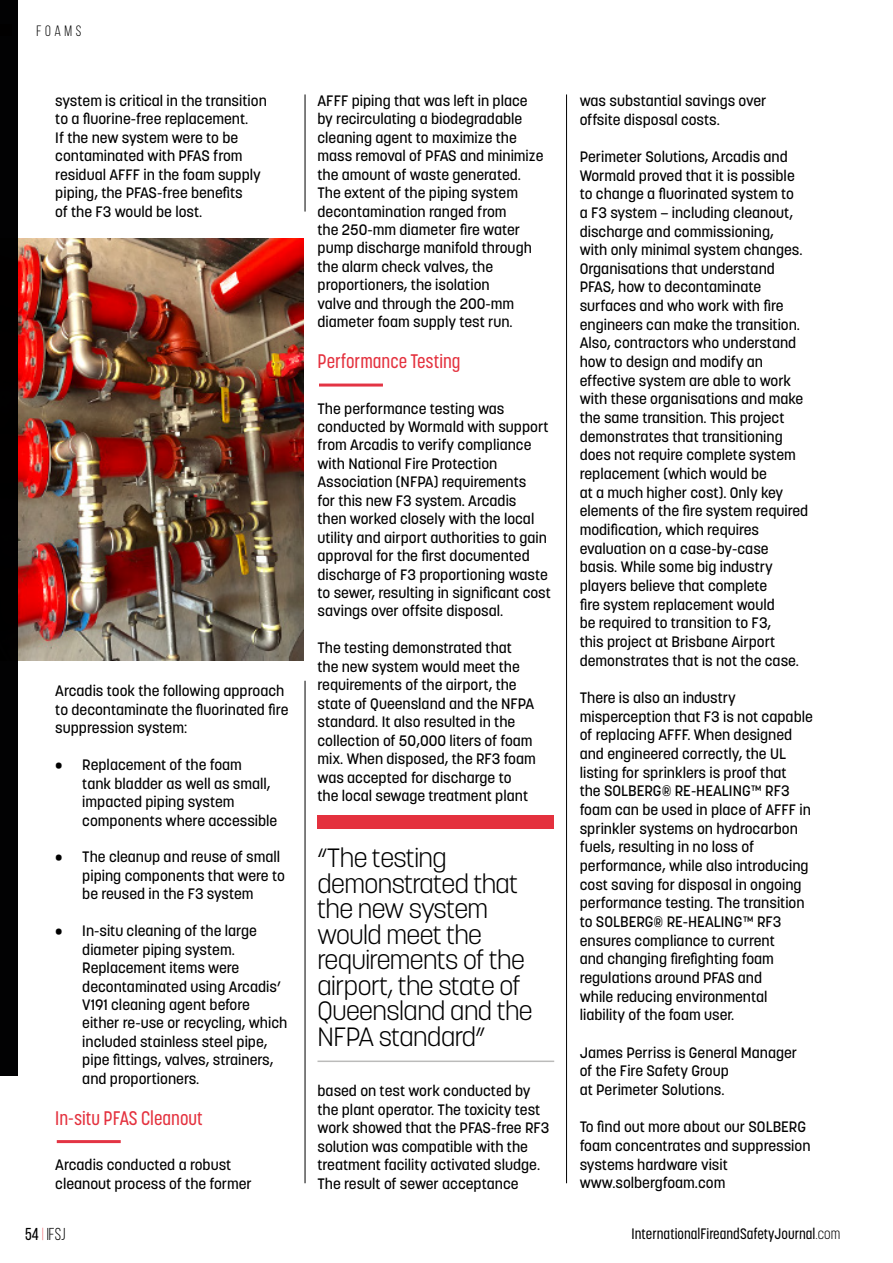
<style>
.page{position:relative;width:893px;height:1263px;background:#fff}
.page>*{position:absolute;margin:0;border:0;box-sizing:border-box;transform-origin:0 0}
.t1{font:300 26.25px/25.5px "Korolev";letter-spacing:-.02em;color:#000}
.t2{font:500 19.5px "Korolev Condensed";color:#e4313e}
.t3{font:17.25px "Bebas Neue";color:#000}
.t4{font:500 15px/18.5px "Korolev";color:#000}
.t5{font:500 15px "Korolev Condensed";color:#000}
.t6{font:15px "Bebas Neue";letter-spacing:.24em;color:#000}
.s1{font-style:inherit}
.s2{font-weight:300;color:#e30613}
.s3{font-weight:300}
</style>
<div class="page">
<hr style="left:57px;top:1140px;width:64px;height:3px;background:#e33444">
<hr style="left:319px;top:384px;width:64px;height:3px;background:#e33444">
<img style="left:18px;top:238px;width:285px;height:422px">
<div style="left:0;top:0;width:18px;height:1076px;background:#020203"></div>
<hr style="left:566px;top:94px;width:1px;height:1089px;background:#000">
<hr style="left:305px;top:94px;width:1px;height:118px;background:#000">
<hr style="left:305px;top:681px;width:1px;height:502px;background:#000">
<hr style="left:317px;top:1060px;width:237px;height:2px;background:#bbbbba">
<div style="left:317px;top:816px;width:237px;height:13px;background:#e4313e"></div>
<p class="t6" style="left:37px;top:23px;width:46px">FOAMS</p>
<p class="t4" style="left:55px;top:91px;width:213px">system is critical in the transition to a fluorine-free replacement.<br>If the new system were to be contaminated with PFAS from residual AFFF in the foam supply piping, the PFAS-free benefits<br>of the F3 would be lost.</p>
<p class="t4" style="left:55px;top:682px;width:235px">Arcadis took the following approach to decontaminate the fluorinated fire suppression system:</p>
<p class="t4" style="left:82px;top:756px;width:197px;text-indent:-27px">• Replacement of the foam<br>tank bladder as well as small, impacted piping system components where accessible</p>
<p class="t4" style="left:82px;top:848px;width:204px;text-indent:-27px">• The cleanup and reuse of small piping components that were to be reused in the F3 system</p>
<p class="t4" style="left:82px;top:922px;width:206px;text-indent:-27px">• In-situ cleaning of the large diameter piping system.<br>Replacement items were decontaminated using Arcadis’<br>V191 cleaning agent before either re-use or recycling, which included stainless steel pipe, pipe fittings, valves, strainers, and proportioners.</p>
<h2 class="t2" style="left:55px;top:1106px;width:149px">In-situ PFAS Cleanout</h2>
<p class="t4" style="left:55px;top:1155px;width:198px">Arcadis conducted a robust cleanout process of the former</p>
<p class="t4" style="left:317px;top:91px;width:228px">AFFF piping that was left in place by recirculating a biodegradable cleaning agent to maximize the mass removal of PFAS and minimize the amount of waste generated.<br>The extent of the piping system decontamination ranged from<br>the 250-mm diameter fire water pump discharge manifold through the alarm check valves, the proportioners, the isolation<br>valve and through the 200-mm diameter foam supply test run.</p>
<h2 class="t2" style="left:317px;top:350px;width:145px">Performance Testing</h2>
<p class="t4" style="left:317px;top:399px;width:235px">The performance testing was conducted by Wormald with support from Arcadis to verify compliance with National Fire Protection Association (NFPA) requirements<br>for this new F3 system. Arcadis<br>then worked closely with the local utility and airport authorities to gain approval for the first documented discharge of F3 proportioning waste to sewer, resulting in significant cost savings over offsite disposal.</p>
<p class="t4" style="left:317px;top:639px;width:220px">The testing demonstrated that the new system would meet the requirements of the airport, the state of Queensland and the NFPA standard. It also resulted in the collection of 50,000 liters of foam mix. When disposed, the RF3 foam was accepted for discharge to the local sewage treatment plant</p>
<h1 class="t1" style="left:317px;top:845px;width:217px">“The testing demonstrated that the new system would meet the requirements of the airport, the state of<br>Queensland and the<br>NFPA standard”</h1>
<p class="t4" style="left:317px;top:1082px;width:233px">based on test work conducted by the plant operator. The toxicity test work showed that the PFAS-free RF3 solution was compatible with the treatment facility activated sludge.<br>The result of sewer acceptance</p>
<p class="t4" style="left:580px;top:91px;width:188px">was substantial savings over offsite disposal costs.</p>
<p class="t4" style="left:580px;top:147px;width:230px">Perimeter Solutions, Arcadis and<br>Wormald proved that it is possible to change a fluorinated system to<br>a F3 system — including cleanout, discharge and commissioning,<br>with only minimal system changes.<br>Organisations that understand<br>PFAS, how to decontaminate surfaces and who work with fire engineers can make the transition.<br>Also, contractors who understand how to design and modify an effective system are able to work with these organisations and make the same transition. This project demonstrates that transitioning does not require complete system replacement (which would be<br>at a much higher cost). Only key elements of the fire system required modification, which requires evaluation on a case-by-case basis. While some big industry players believe that complete<br>fire system replacement would<br>be required to transition to F3,<br>this project at Brisbane Airport demonstrates that is not the case.</p>
<p class="t4" style="left:580px;top:688px;width:235px">There is also an industry misperception that F3 is not capable of replacing AFFF. When designed and engineered correctly, the UL listing for sprinklers is proof that<br>the SOLBERG® RE-HEALING™ RF3 foam can be used in place of AFFF in sprinkler systems on hydrocarbon fuels, resulting in no loss of performance, while also introducing cost saving for disposal in ongoing performance testing. The transition to SOLBERG® RE-HEALING™ RF3 ensures compliance to current<br>and changing firefighting foam regulations around PFAS and<br>while reducing environmental liability of the foam user.</p>
<p class="t4" style="left:580px;top:1043px;width:219px">James Perriss is General Manager of the Fire Safety Group<br>at Perimeter Solutions.</p>
<p class="t4" style="left:580px;top:1118px;width:232px">To find out more about our SOLBERG foam concentrates and suppression systems hardware visit www.solbergfoam.com</p>
<p class="t3" style="left:25px;top:1224px;width:42px"><span class="s1">54</span> <span class="s2">|</span> IFSJ</p>
<p class="t5" style="left:632px;top:1225px;width:210px">InternationalFireandSafetyJournal<span class="s3">.com</span></p>
</div>
